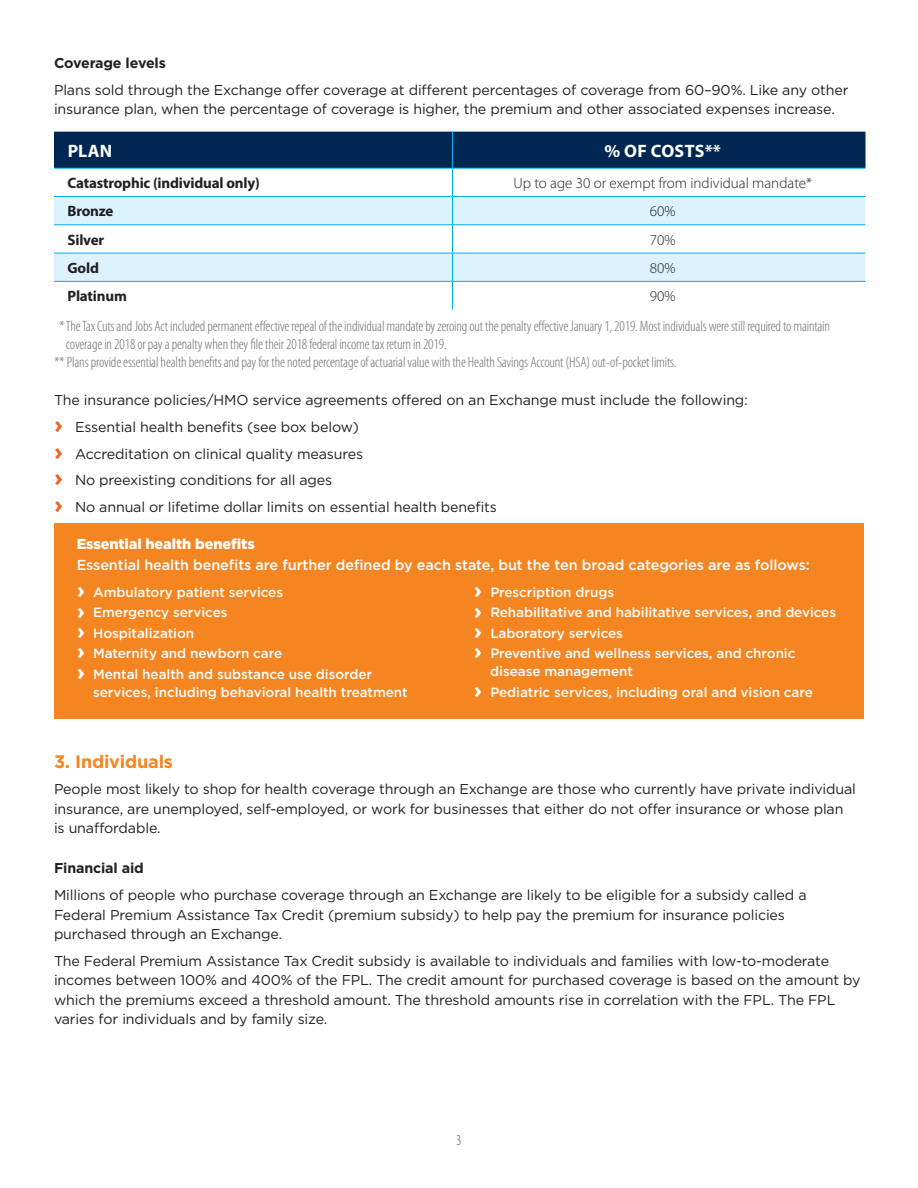
<style>
.page{position:relative;width:918px;height:1188px;background:#fff}
.page>*{position:absolute;margin:0;border:0;box-sizing:border-box;transform-origin:0 0}
.t1{font:700 18px "Myriad Pro";letter-spacing:.015em;color:#fff}
.Subhead_body_bold_12{font:700 18px "Gotham";letter-spacing:-.01em;color:#f58520}
.M-Source{font:300 condensed 15px/18px "Myriad Pro";letter-spacing:-.01em;color:#6c6d70}
.t2{font:700 15px "Myriad Pro";letter-spacing:-.01em;color:#231f20}
.t3{font:300 15px "Myriad Pro";color:#231f20}
.t4{font:300 condensed 15px "Myriad Pro";color:#57585a}
.G-call_out{font:500 14.4px "Gotham";letter-spacing:-.005em;color:#fff}
.G-call_out-2{font:900 14.4px "Gotham";letter-spacing:-.005em;color:#fff}
.Body_copy__book_9_5{font:14.25px/19.5px "Gotham";letter-spacing:-.01em;color:#231f20}
.Bullet_copy_book_9_5{font:14.25px "Gotham";letter-spacing:-.01em;color:#231f20}
.Subhead_body_bold_12-2{font:700 14.25px "Gotham";letter-spacing:-.01em;color:#231f20}
.G-call_out-3{font:500 13.5px "Gotham";letter-spacing:-.005em;color:#fff}
.s1{font-weight:700;font-size:24px;color:#f26221}
.s2{font-weight:700;font-size:22.5px}
</style>
<div class="page">
<svg style="left:54px;top:132px;width:811px;height:178px"></svg>
<div style="left:54px;top:523px;width:810px;height:196px;background:#f58520"></div>
<p class="Subhead_body_bold_12-2" style="left:54px;top:54px;width:113px">Coverage levels</p>
<p class="Body_copy__book_9_5" style="left:54px;top:80px;width:796px">Plans sold through the Exchange offer coverage at different percentages of coverage from 60–90%. Like any other insurance plan, when the percentage of coverage is higher, the premium and other associated expenses increase.</p>
<p class="t1" style="left:68px;top:139px;width:46px">PLAN</p>
<p class="t1" style="left:604px;top:139px;width:118px">% OF COSTS**</p>
<p class="t2" style="left:68px;top:173px;width:194px">Catastrophic (individual only)</p>
<p class="t3" style="left:513px;top:174px;width:300px">Up to age 30 or exempt from individual mandate*</p>
<p class="t2" style="left:68px;top:201px;width:48px">Bronze</p>
<p class="t3" style="left:650px;top:202px;width:27px">60%</p>
<p class="t2" style="left:68px;top:230px;width:38px">Silver</p>
<p class="t3" style="left:650px;top:231px;width:27px">70%</p>
<p class="t2" style="left:68px;top:258px;width:33px">Gold</p>
<p class="t3" style="left:650px;top:259px;width:27px">80%</p>
<p class="t2" style="left:68px;top:286px;width:61px">Platinum</p>
<p class="t3" style="left:650px;top:287px;width:27px">90%</p>
<p class="M-Source" style="left:66px;top:317px;width:766px;text-indent:-7px">* The Tax Cuts and Jobs Act included permanent effective repeal of the individual mandate by zeroing out the penalty effective January 1, 2019. Most individuals were still required to maintain coverage in 2018 or pay a penalty when they file their 2018 federal income tax return in 2019.</p>
<p class="M-Source" style="left:54px;top:353px;width:624px">** Plans provide essential health benefits and pay for the noted percentage of actuarial value with the Health Savings Account (HSA) out-of-pocket limits.</p>
<p class="Body_copy__book_9_5" style="left:54px;top:390px;width:695px">The insurance policies/HMO service agreements offered on an Exchange must include the following:</p>
<p class="Bullet_copy_book_9_5" style="left:54px;top:418px;width:307px"><span class="s1">›</span> Essential health benefits (see box below)</p>
<p class="Bullet_copy_book_9_5" style="left:54px;top:444px;width:311px"><span class="s1">›</span> Accreditation on clinical quality measures</p>
<p class="Bullet_copy_book_9_5" style="left:54px;top:471px;width:280px"><span class="s1">›</span> No preexisting conditions for all ages</p>
<p class="Bullet_copy_book_9_5" style="left:54px;top:497px;width:444px"><span class="s1">›</span> No annual or lifetime dollar limits on essential health benefits</p>
<p class="G-call_out-2" style="left:77px;top:534px;width:180px">Essential health benefits</p>
<p class="G-call_out" style="left:77px;top:555px;width:735px">Essential health benefits are further defined by each state, but the ten broad categories are as follows:</p>
<p class="G-call_out-3" style="left:77px;top:583px;width:208px"><span class="s2">›</span> Ambulatory patient services</p>
<p class="G-call_out-3" style="left:77px;top:604px;width:152px"><span class="s2">›</span> Emergency services</p>
<p class="G-call_out-3" style="left:77px;top:624px;width:119px"><span class="s2">›</span> Hospitalization</p>
<p class="G-call_out-3" style="left:77px;top:645px;width:207px"><span class="s2">›</span> Maternity and newborn care</p>
<p class="G-call_out-3" style="left:77px;top:665px;width:297px"><span class="s2">›</span> Mental health and substance use disorder</p>
<p class="G-call_out-3" style="left:93px;top:683px;width:316px">services, including behavioral health treatment</p>
<p class="G-call_out-3" style="left:474px;top:583px;width:142px"><span class="s2">›</span> Prescription drugs</p>
<p class="G-call_out-3" style="left:474px;top:604px;width:364px"><span class="s2">›</span> Rehabilitative and habilitative services, and devices</p>
<p class="G-call_out-3" style="left:474px;top:624px;width:151px"><span class="s2">›</span> Laboratory services</p>
<p class="G-call_out-3" style="left:474px;top:645px;width:323px"><span class="s2">›</span> Preventive and wellness services, and chronic</p>
<p class="G-call_out-3" style="left:490px;top:663px;width:144px">disease management</p>
<p class="G-call_out-3" style="left:474px;top:683px;width:341px"><span class="s2">›</span> Pediatric services, including oral and vision care</p>
<p class="Subhead_body_bold_12" style="left:54px;top:749px;width:120px">3. Individuals</p>
<p class="Body_copy__book_9_5" style="left:54px;top:779px;width:803px">People most likely to shop for health coverage through an Exchange are those who currently have private individual insurance, are unemployed, self-employed, or work for businesses that either do not offer insurance or whose plan is unaffordable.</p>
<p class="Subhead_body_bold_12-2" style="left:54px;top:859px;width:91px">Financial aid</p>
<p class="Body_copy__book_9_5" style="left:54px;top:885px;width:754px">Millions of people who purchase coverage through an Exchange are likely to be eligible for a subsidy called a<br>Federal Premium Assistance Tax Credit (premium subsidy) to help pay the premium for insurance policies purchased through an Exchange.</p>
<p class="Body_copy__book_9_5" style="left:54px;top:950px;width:808px">The Federal Premium Assistance Tax Credit subsidy is available to individuals and families with low-to-moderate incomes between 100% and 400% of the FPL. The credit amount for purchased coverage is based on the amount by which the premiums exceed a threshold amount. The threshold amounts rise in correlation with the FPL. The FPL varies for individuals and by family size.</p>
<p class="t4" style="left:456px;top:1132px;width:7px">3</p>
</div>
